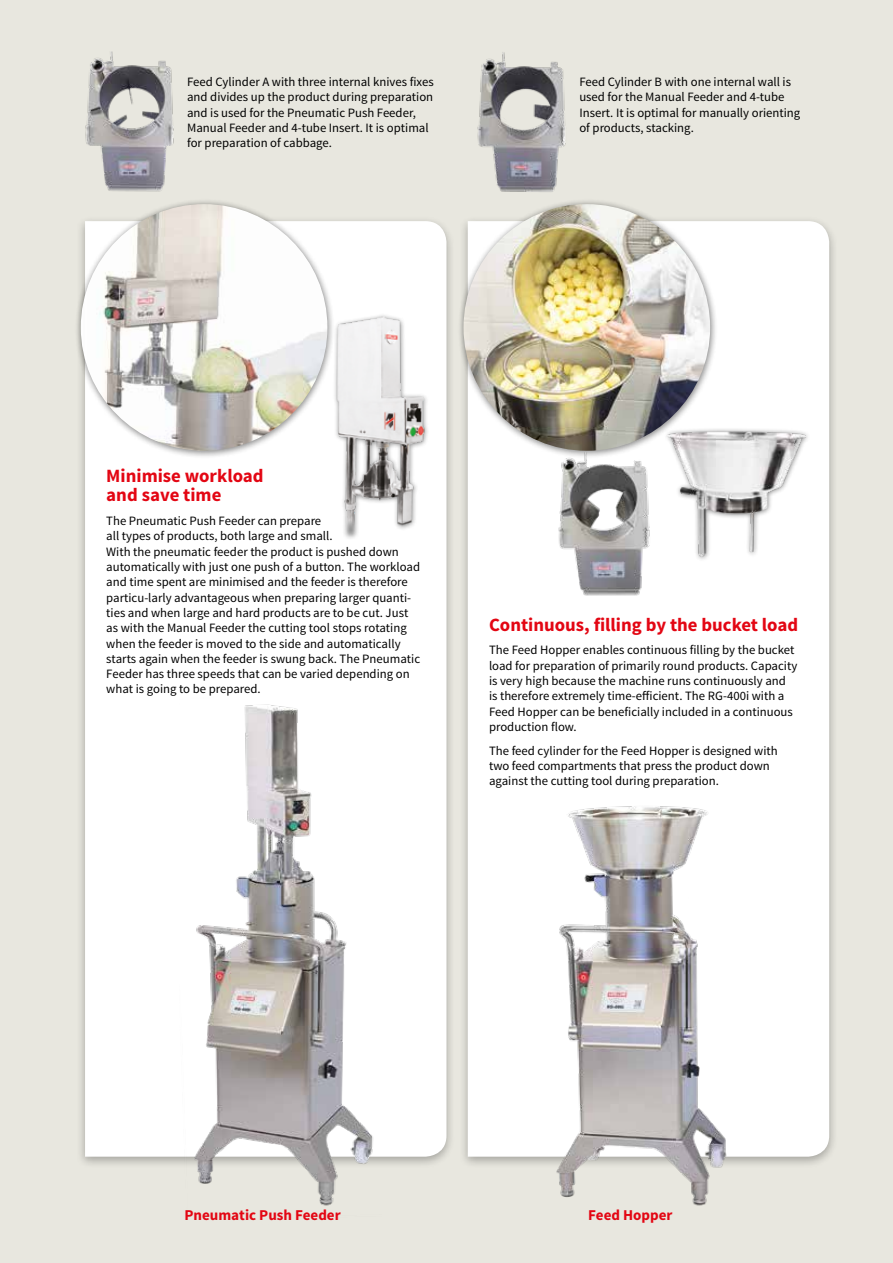
<style>
.page{position:relative;width:893px;height:1263px;background:#e8e7df}
.page>*{position:absolute;margin:0;border:0;box-sizing:border-box;transform-origin:0 0}
.t1{font:700 18.75px/19.5px "Source Sans Pro";color:#e30613}
.t2{font:700 15px "Source Sans Pro";color:#e30613}
.t3{font:12.75px/15.3px "Source Sans Pro";color:#000}
</style>
<div class="page">
<div style="left:459px;top:215px;width:379px;height:954px;background:#000;opacity:.3"></div>
<div style="left:468px;top:221px;width:361px;height:936px;background:#fff"></div>
<div style="left:76px;top:215px;width:379px;height:954px;background:#000;opacity:.3"></div>
<div style="left:85px;top:221px;width:361px;height:936px;background:#fff"></div>
<div style="left:333px;top:312px;width:97px;height:228px;background:#000;opacity:.5"></div>
<img style="left:298px;top:305px;width:146px;height:229px">
<img style="left:542px;top:706px;width:199px;height:500px">
<div style="left:457px;top:198px;width:261px;height:262px;background:#000;opacity:.5"></div>
<img style="left:463px;top:204px;width:247px;height:247px;border-radius:123px">
<div style="left:74px;top:198px;width:262px;height:262px;background:#000;opacity:.5"></div>
<img style="left:81px;top:204px;width:246px;height:247px;border-radius:123px">
<img style="left:179px;top:697px;width:202px;height:509px">
<img style="left:556px;top:451px;width:100px;height:147px">
<img style="left:656px;top:417px;width:161px;height:148px">
<img style="left:85px;top:51px;width:89px;height:141px">
<img style="left:477px;top:52px;width:89px;height:140px">
<p class="t3" style="left:187px;top:74px;width:248px">Feed Cylinder A with three internal knives fixes and divides up the product during preparation and is used for the Pneumatic Push Feeder, Manual Feeder and 4-tube Insert. It is optimal for preparation of cabbage.</p>
<p class="t3" style="left:579px;top:74px;width:222px">Feed Cylinder B with one internal wall is used for the Manual Feeder and 4-tube Insert. It is optimal for manually orienting of products, stacking.</p>
<h1 class="t1" style="left:106px;top:466px;width:159px">Minimise workload and save time</h1>
<p class="t3" style="left:106px;top:513px;width:315px">The Pneumatic Push Feeder can prepare<br>all types of products, both large and small.<br>With the pneumatic feeder the product is pushed down automatically with just one push of a button. The workload and time spent are minimised and the feeder is therefore particu-larly advantageous when preparing larger quanti&shy;ties and when large and hard products are to be cut. Just as with the Manual Feeder the cutting tool stops rotating when the feeder is moved to the side and automatically starts again when the feeder is swung back. The Pneumatic Feeder has three speeds that can be varied depending on what is going to be prepared.</p>
<h1 class="t1" style="left:489px;top:615px;width:311px">Continuous, filling by the bucket load</h1>
<p class="t3" style="left:489px;top:643px;width:310px">The Feed Hopper enables continuous filling by the bucket load for preparation of primarily round products. Capacity is very high because the machine runs continuously and is therefore extremely time-efficient. The RG-400i with a Feed Hopper can be beneficially included in a continuous production flow.</p>
<p class="t3" style="left:489px;top:743px;width:290px">The feed cylinder for the Feed Hopper is designed with two feed compartments that press the product down against the cutting tool during preparation.</p>
<p class="t2" style="left:184px;top:1206px;width:158px">Pneumatic Push Feeder</p>
<p class="t2" style="left:588px;top:1206px;width:86px">Feed Hopper</p>
</div>
